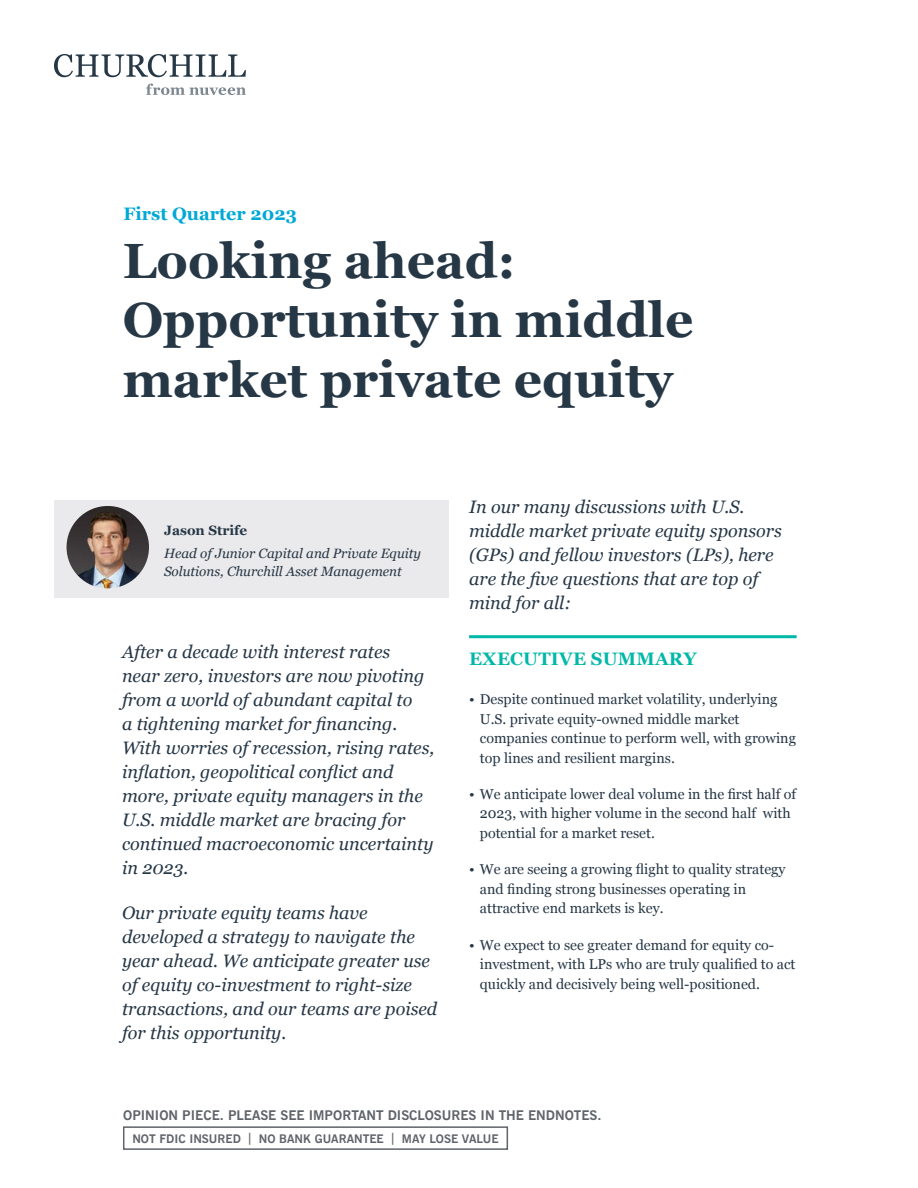
<style>
.page{position:relative;width:918px;height:1188px;background:#fff}
.page>*{position:absolute;margin:0;border:0;box-sizing:border-box;transform-origin:0 0}
.t1{font:700 49.5px/59.4px "Georgia";color:#263746}
.t2{font:italic 18px/24px "Georgia";color:#263746}
.t3{font:700 18px "Georgia";color:#00a8d6}
.t4{font:700 18px "Georgia";letter-spacing:.01em;color:#00b8a8}
.t5{font:14.25px/19.5px "Georgia";color:#263746}
.t6{font:italic 13.5px/18px "Georgia";color:#263746}
.t7{font:700 13.5px "News Gothic BT";color:#5f636a}
.t8{font:700 13.5px "Georgia";color:#263746}
.t9{font:700 12px "News Gothic BT";color:#5f636a}
</style>
<div class="page">
<hr style="left:469px;top:635px;width:328px;height:3px;background:#00b8a8">
<div style="left:54px;top:500px;width:395px;height:98px;background:#eae9eb"></div>
<img style="left:67px;top:506px;width:82px;height:82px;border-radius:41px">
<svg style="left:54px;top:54px;width:192px;height:23px"></svg>
<svg style="left:146px;top:84px;width:100px;height:11px"></svg>
<div style="left:123px;top:1126px;width:385px;height:24px;border:2px solid #5f636a"></div>
<p class="t3" style="left:123px;top:207px;width:175px">First Quarter 2023</p>
<h1 class="t1" style="left:123px;top:235px;width:572px">Looking ahead:<br>Opportunity in middle market private equity</h1>
<p class="t8" style="left:164px;top:525px;width:85px">Jason Strife</p>
<p class="t6" style="left:164px;top:546px;width:259px">Head of Junior Capital and Private Equity<br>Solutions, Churchill Asset Management</p>
<p class="t2" style="left:122px;top:642px;width:314px">After a decade with interest rates<br>near zero, investors are now pivoting from a world of abundant capital to<br>a tightening market for financing.<br>With worries of recession, rising rates, inflation, geopolitical conflict and more, private equity managers in the U.S. middle market are bracing for continued macroeconomic uncertainty in 2023.</p>
<p class="t2" style="left:122px;top:902px;width:317px">Our private equity teams have developed a strategy to navigate the year ahead. We anticipate greater use of equity co-investment to right-size transactions, and our teams are poised for this opportunity.</p>
<p class="t2" style="left:469px;top:494px;width:314px">In our many discussions with U.S. middle market private equity sponsors (GPs) and fellow investors (LPs), here are the five questions that are top of mind for all:</p>
<p class="t4" style="left:469px;top:652px;width:229px">EXECUTIVE SUMMARY</p>
<p class="t5" style="left:480px;top:691px;width:317px;text-indent:-11px">• Despite continued market volatility, underlying U.S. private equity-owned middle market companies continue to perform well, with growing top lines and resilient margins.</p>
<p class="t5" style="left:480px;top:785px;width:318px;text-indent:-11px">• We anticipate lower deal volume in the first half of<br>2023, with higher volume in the second half with potential for a market reset.</p>
<p class="t5" style="left:480px;top:861px;width:307px;text-indent:-11px">• We are seeing a growing flight to quality strategy and finding strong businesses operating in attractive end markets is key.</p>
<p class="t5" style="left:480px;top:936px;width:317px;text-indent:-11px">• We expect to see greater demand for equity co&shy;investment, with LPs who are truly qualified to act quickly and decisively being well-positioned.</p>
<p class="t7" style="left:123px;top:1110px;width:480px">OPINION PIECE. PLEASE SEE IMPORTANT DISCLOSURES IN THE ENDNOTES.</p>
<p class="t9" style="left:132px;top:1134px;width:368px">NOT FDIC INSURED | NO BANK GUARANTEE | MAY LOSE VALUE</p>
</div>
